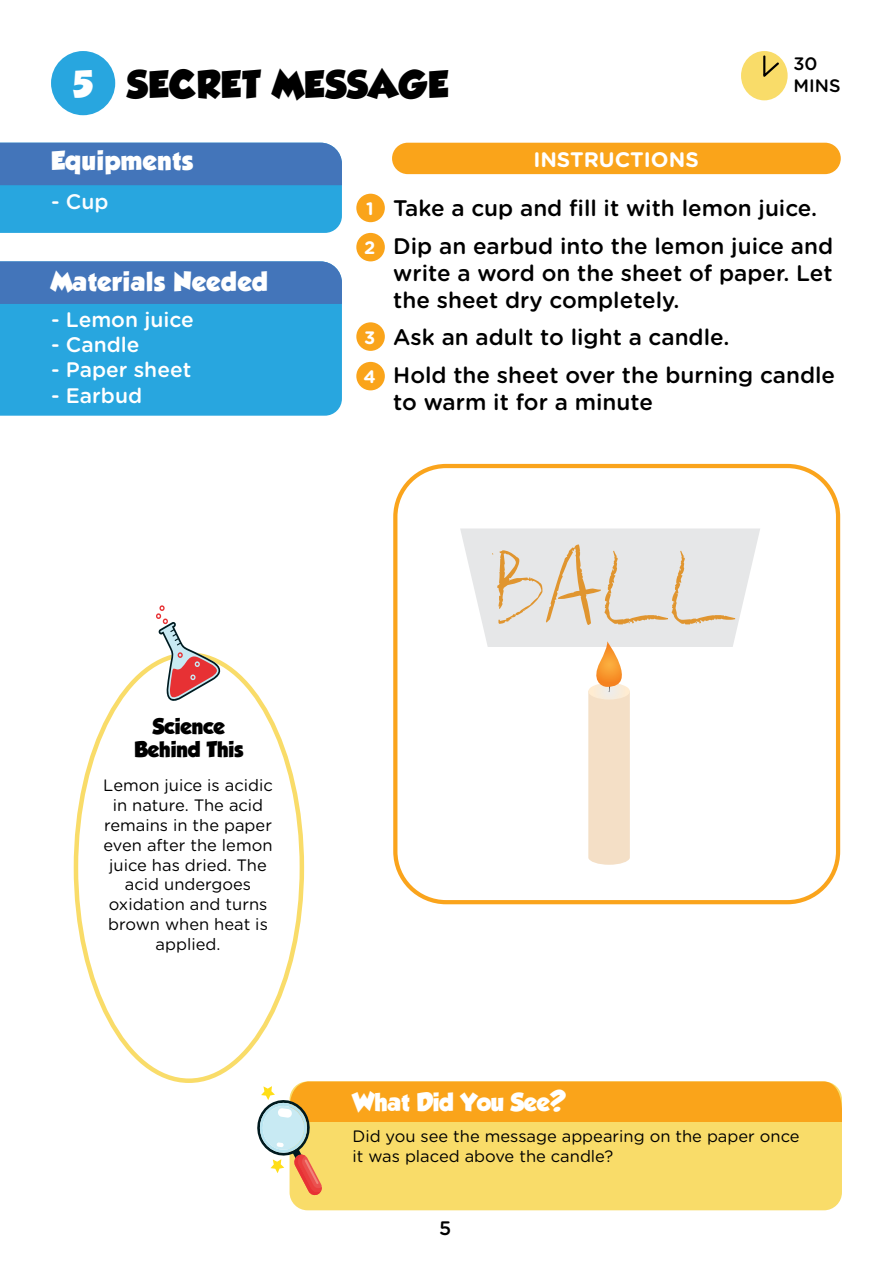
<style>
.page{position:relative;width:893px;height:1263px;background:#fff}
.page>*{position:absolute;margin:0;border:0;box-sizing:border-box;transform-origin:0 0}
.t1{font:34.5px "GROBOLD";letter-spacing:.03em;color:#000}
.t2{font:24px "GROBOLD";letter-spacing:.03em;color:#fff}
.t3{font:500 22.5px/37.5px "Gotham Rounded";color:#000}
.t4{font:22.5px "GROBOLD";color:#fff}
.t5{font:500 21px "Gotham Rounded";color:#fff}
.t6{font:700 21px "Gotham Rounded";color:#fff}
.t7{font:500 21px "Gotham Rounded";color:#fafdff}
.t8{font:19.5px/23.4px "GROBOLD";color:#000;text-align:center}
.t9{font:500 19.5px "Gotham Rounded";color:#000}
.t10{font:500 18px/21.6px "Gotham Rounded";color:#000}
.t11{font:700 18px/39.2px "Gotham Rounded";color:#fff}
.t12{font:16.5px/19.8px "Gotham Rounded";color:#000}
.s1{color:#fff}
</style>
<div class="page">
<div style="left:356px;top:194px;width:29px;height:28px;background:#faa41a;border-radius:50%"></div>
<div style="left:356px;top:233px;width:29px;height:28px;background:#faa41a;border-radius:50%"></div>
<div style="left:356px;top:322px;width:29px;height:29px;background:#faa41a;border-radius:50%"></div>
<div style="left:356px;top:362px;width:29px;height:28px;background:#faa41a;border-radius:50%"></div>
<div style="left:290px;top:1081px;width:552px;height:129px;background:#f9dc69;border-radius:18px"></div>
<div style="left:0;top:304px;width:342px;height:112px;background:#28a6df"></div>
<div style="left:741px;top:51px;width:47px;height:49px;background:#f9dc69;border-radius:50%"></div>
<svg style="left:763px;top:55px;width:17px;height:22px"></svg>
<div style="left:392px;top:143px;width:449px;height:31px;background:#faa41a;border-radius:16px"></div>
<div style="left:51px;top:51px;width:64px;height:64px;background:#28a6df;border-radius:50%"></div>
<svg style="left:257px;top:1081px;width:585px;height:115px"></svg>
<svg style="left:156px;top:605px;width:67px;height:96px"></svg>
<svg style="left:0;top:143px;width:342px;height:90px;background:#358fcd"></svg>
<div style="left:0;top:261px;width:342px;height:43px;background:#4375ba"></div>
<svg style="left:460px;top:528px;width:300px;height:337px"></svg>
<div style="left:393px;top:464px;width:447px;height:440px;border:4px solid #faa41c;border-radius:51px"></div>
<h1 class="t1" style="left:73px;top:64px;width:377px"><span class="s1">5</span> SECRET MESSAGE</h1>
<h2 class="t2" style="left:51px;top:147px;width:143px">Equipments</h2>
<p class="t6" style="left:533px;top:144px;width:167px">INSTRUCTIONS</p>
<p class="t10" style="left:793px;top:52px;width:49px">30<br>MINS</p>
<p class="t7" style="left:51px;top:187px;width:59px"><span class="s1">-</span> Cup</p>
<h3 class="t3" style="left:393px;top:188px;width:441px">Take a cup and fill it with lemon juice.<br>Dip an earbud into the lemon juice and</h3>
<h3 class="t3" style="left:393px;top:258px;width:441px;line-height:27px">write a word on the sheet of paper. Let the sheet dry completely.</h3>
<h3 class="t3" style="left:393px;top:317px;width:443px">Ask an adult to light a candle.<br>Hold the sheet over the burning candle</h3>
<h3 class="t3" style="left:393px;top:382px;width:261px">to warm it for a minute</h3>
<p class="t11" style="left:364px;top:188px;width:13px">1<br>2</p>
<h2 class="t2" style="left:51px;top:267px;width:219px">Materials Needed</h2>
<p class="t5" style="left:51px;top:304px;width:144px">- Lemon juice</p>
<p class="t5" style="left:51px;top:330px;width:90px">- Candle</p>
<p class="t5" style="left:51px;top:355px;width:142px">- Paper sheet</p>
<p class="t5" style="left:51px;top:380px;width:93px">- Earbud</p>
<p class="t11" style="left:364px;top:317px;width:14px;line-height:39.6px">3<br>4</p>
<p class="t8" style="left:135px;top:714px;width:110px">Science<br>Behind This</p>
<p class="t12" style="left:103px;top:775px;width:171px;text-align:center">Lemon juice is acidic in nature. The acid remains in the paper even after the lemon juice has dried. The acid undergoes oxidation and turns brown when heat is applied.</p>
<h3 class="t4" style="left:352px;top:1088px;width:215px">What Did You See?</h3>
<p class="t12" style="left:352px;top:1126px;width:449px">Did you see the message appearing on the paper once it was placed above the candle?</p>
<p class="t9" style="left:439px;top:1214px;width:14px">5</p>
</div>
